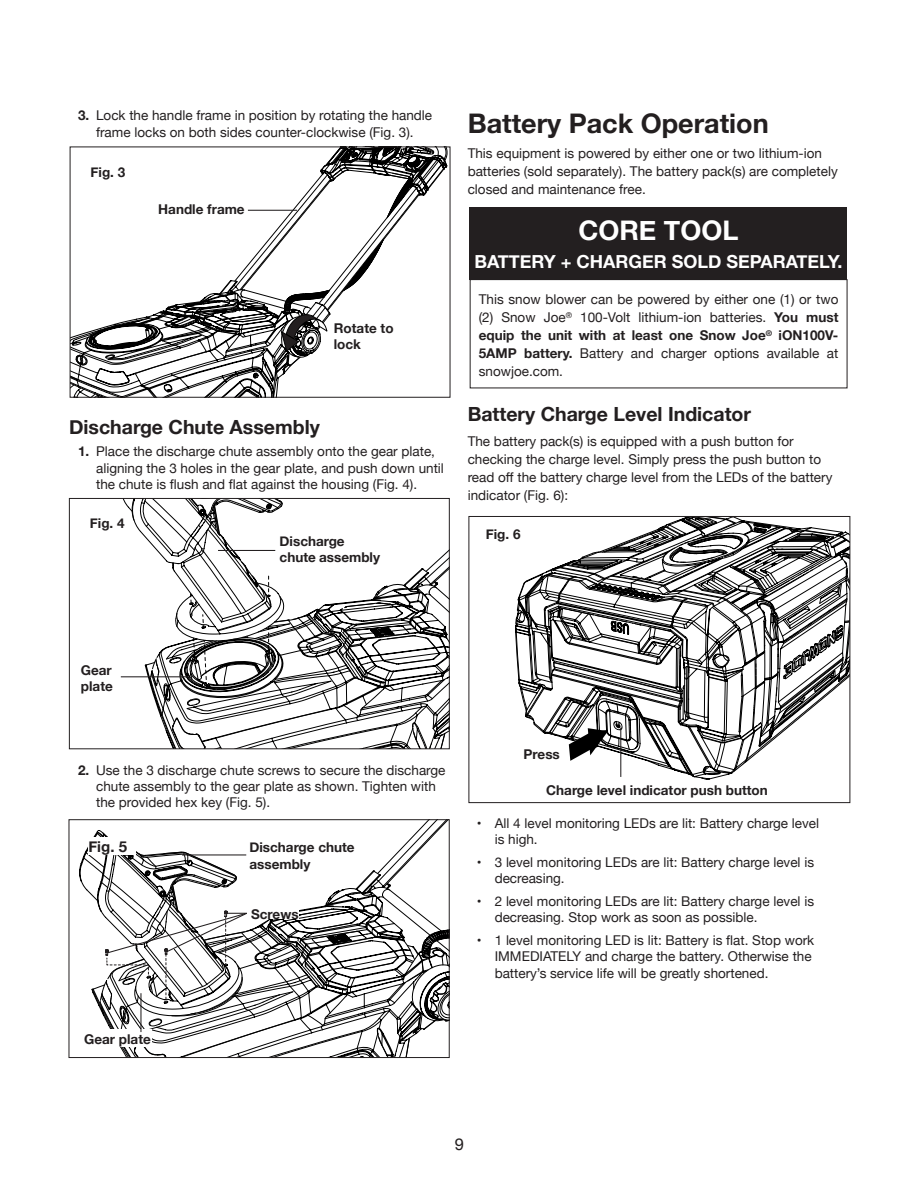
<style>
.page{position:relative;width:918px;height:1188px;background:#fff}
.page>*{position:absolute;margin:0;border:0;box-sizing:border-box;transform-origin:0 0}
.t1{font:700 27px "Helvetica Neue";color:#231f20}
.Text{font:700 27px "Helvetica Neue";color:#fff}
.t2{font:700 19.5px "Helvetica Neue";color:#231f20}
.t3{font:700 18px "Helvetica Neue";color:#fff}
.t4{font:16.5px "Helvetica Neue";color:#231f20}
.Text-2{font:700 15px "Helvetica Neue";color:#231f20}
.Text-3{font:13.5px/18px "Helvetica Neue";color:#231f20}
.Bullet_Text{font:700 13.5px/16.2px "Helvetica Neue";color:#231f20}
.Text-4{font:700 13.5px "Helvetica Neue";color:#231f20}
.W_H3{font:700 13.5px "Helvetica Neue";color:#231f20}
.s1{font-weight:700}
</style>
<div class="page">
<svg style="left:72px;top:149px;width:373px;height:247px"></svg>
<div style="left:70px;top:147px;width:380px;height:251px;border:1px solid #231f20"></div>
<hr style="left:248px;top:210px;width:49px;height:1px;background:#231f20">
<svg style="left:132px;top:500px;width:316px;height:247px"></svg>
<div style="left:69px;top:498px;width:381px;height:251px;border:1px solid #231f20"></div>
<hr style="left:218px;top:550px;width:57px;height:1px;background:#231f20">
<hr style="left:121px;top:676px;width:68px;height:1px;background:#231f20">
<svg style="left:105px;top:820px;width:344px;height:238px"></svg>
<div style="left:470px;top:279px;width:377px;height:109px;border:1px solid #231f20"></div>
<div style="left:470px;top:207px;width:377px;height:72px;background:#231f20"></div>
<svg style="left:515px;top:518px;width:333px;height:255px"></svg>
<div style="left:469px;top:516px;width:381px;height:287px;border:1px solid #231f20"></div>
<div style="left:486px;top:526px;width:51px;height:21px;background:#fff"></div>
<hr style="left:620px;top:728px;width:1px;height:49px;background:#231f20">
<p class="Text-3" style="left:78px;top:108px;width:356px;line-height:16.5px;text-align:center"><span class="s1">3.</span> Lock the handle frame in position by rotating the handle frame locks on both sides counter-clockwise (Fig. 3).</p>
<p class="Text-4" style="left:91px;top:161px;width:36px">Fig. 3</p>
<p class="Bullet_Text" style="left:158px;top:202px;width:88px">Handle frame</p>
<p class="Bullet_Text" style="left:334px;top:320px;width:61px">Rotate to lock</p>
<h2 class="t2" style="left:69px;top:411px;width:252px">Discharge Chute Assembly</h2>
<p class="Text-3" style="left:96px;top:444px;width:349px;line-height:16.2px;text-indent:-18px"><span class="s1">1.</span> Place the discharge chute assembly onto the gear plate, aligning the 3 holes in the gear plate, and push down until the chute is flush and flat against the housing (Fig. 4).</p>
<p class="Text-4" style="left:90px;top:513px;width:36px">Fig. 4</p>
<p class="Bullet_Text" style="left:280px;top:534px;width:102px">Discharge chute assembly</p>
<p class="t1" style="left:468px;top:102px;width:303px">Battery Pack Operation</p>
<p class="Text-3" style="left:468px;top:145px;width:372px">This equipment is powered by either one or two lithium-ion batteries (sold separately). The battery pack(s) are completely closed and maintenance free.</p>
<p class="Text" style="left:578px;top:209px;width:162px">CORE TOOL</p>
<p class="t3" style="left:474px;top:248px;width:370px">BATTERY + CHARGER SOLD SEPARATELY.</p>
<p class="Text-3" style="left:479px;top:291px;width:361px;text-align:justify">This snow blower can be powered by either one (1) or two (2) Snow Joe<sup>®</sup> 100-Volt lithium-ion batteries. <span class="s1">You must equip the unit with at least one Snow Joe</span><sup>®</sup> <span class="s1">iON100V-5AMP battery.</span> Battery and charger options available at snowjoe.com.</p>
<h2 class="t2" style="left:468px;top:399px;width:285px">Battery Charge Level Indicator</h2>
<p class="Text-3" style="left:468px;top:433px;width:366px">The battery pack(s) is equipped with a push button for checking the charge level. Simply press the push button to read off the battery charge level from the LEDs of the battery indicator (Fig. 6):</p>
<p class="W_H3" style="left:486px;top:524px;width:36px">Fig. 6</p>
<p class="Bullet_Text" style="left:81px;top:662px;width:33px">Gear plate</p>
<p class="Text-3" style="left:96px;top:763px;width:351px;line-height:16.2px;text-indent:-18px"><span class="s1">2.</span> Use the 3 discharge chute screws to secure the discharge chute assembly to the gear plate as shown. Tighten with the provided hex key (Fig. 5).</p>
<p class="Text-2" style="left:88px;top:835px;width:40px">Fig. 5</p>
<p class="Bullet_Text" style="left:84px;top:1032px;width:68px">Gear plate</p>
<p class="Bullet_Text" style="left:250px;top:840px;width:107px">Discharge chute assembly</p>
<p class="Bullet_Text" style="left:251px;top:906px;width:49px">Screws</p>
<p class="Bullet_Text" style="left:524px;top:747px;width:38px">Press</p>
<p class="Text-4" style="left:546px;top:780px;width:223px">Charge level indicator push button</p>
<p class="Text-3" style="left:495px;top:815px;width:326px;line-height:16.5px;text-indent:-18px">• All 4 level monitoring LEDs are lit: Battery charge level is high.</p>
<p class="Text-3" style="left:495px;top:854px;width:321px;line-height:16.5px;text-indent:-18px">• 3 level monitoring LEDs are lit: Battery charge level is decreasing.</p>
<p class="Text-3" style="left:495px;top:893px;width:321px;line-height:16.5px;text-indent:-18px">• 2 level monitoring LEDs are lit: Battery charge level is decreasing. Stop work as soon as possible.</p>
<p class="Text-3" style="left:495px;top:932px;width:321px;line-height:16.5px;text-indent:-18px">• 1 level monitoring LED is lit: Battery is flat. Stop work<br>IMMEDIATELY and charge the battery. Otherwise the battery’s service life will be greatly shortened.</p>
<p class="t4" style="left:455px;top:1132px;width:11px">9</p>
</div>
